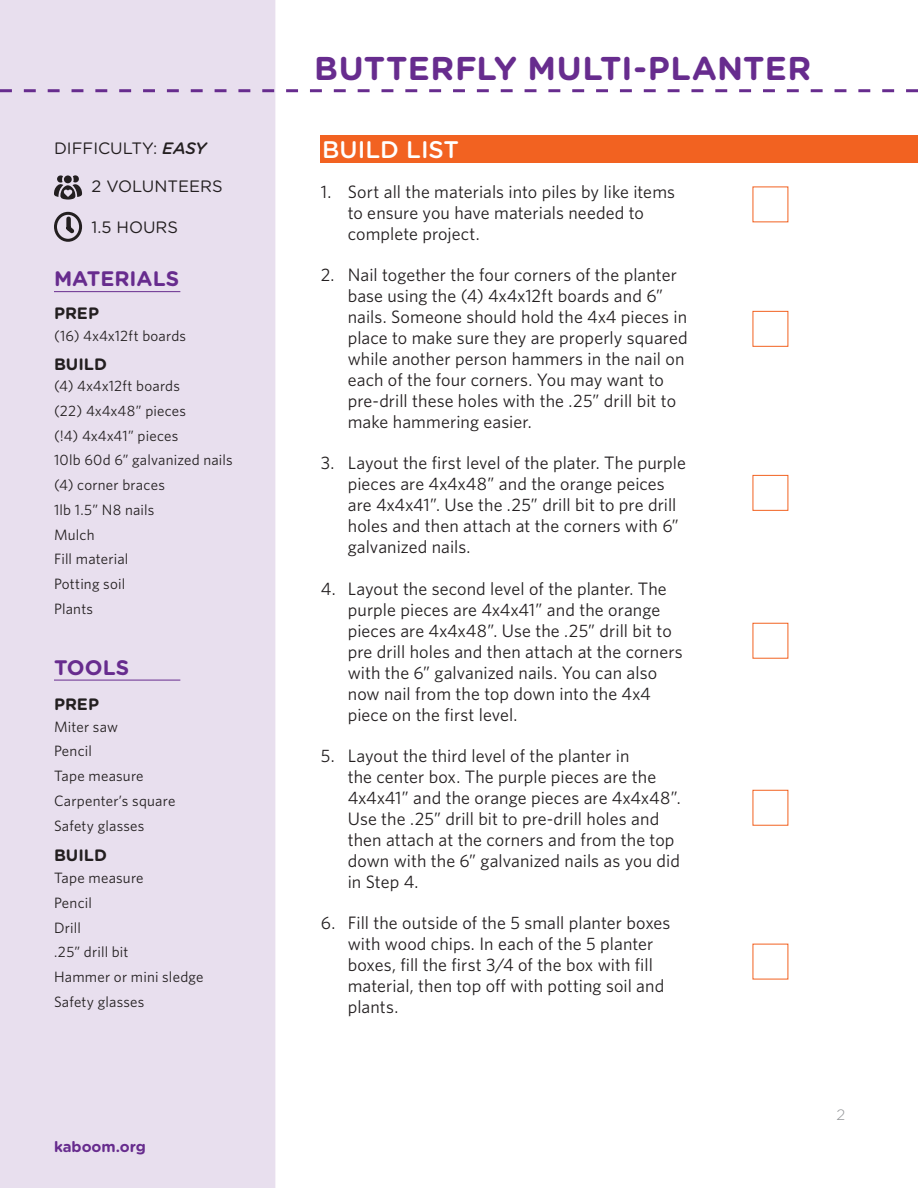
<style>
.page{position:relative;width:918px;height:1188px;background:#fff}
.page>*{position:absolute;margin:0;border:0;box-sizing:border-box;transform-origin:0 0}
.t1{font:700 33px "Gotham Rounded";letter-spacing:.01em;color:#672c8e}
.t2{font:500 24px "Gotham Rounded";color:#fff}
.t3{font:700 21px "Gotham Rounded";color:#672c8e}
.t4{font:18px/21px "Whitney";letter-spacing:.005em;color:#231f20}
.t5{font:16.5px "Gotham Rounded";color:#231f20}
.t6{font:700 16.5px "Gotham Rounded";color:#231f20}
.t7{font:15px "Whitney";letter-spacing:.01em;color:#231f20}
.website{font:700 15px "Gotham Rounded";color:#672c8e}
.t8{font:300 15px "Gotham Rounded";color:#939598}
.s1{font-weight:500;font-style:italic}
</style>
<div class="page">
<div style="left:0;top:0;width:275px;height:1188px;background:#e8dfee"></div>
<svg style="left:54px;top:175px;width:28px;height:25px"></svg>
<div style="left:54px;top:212px;width:28px;height:30px;border:3px solid #231f20;border-radius:50%"></div>
<svg style="left:62px;top:214px;width:16px;height:23px"></svg>
<hr style="left:54px;top:291px;width:126px;height:1px;background:#672c8e">
<hr style="left:54px;top:680px;width:126px;height:1px;background:#672c8e">
<svg style="left:0;top:89px;width:918px;height:3px"></svg>
<div style="left:753px;top:475px;width:35px;height:36px;border:1px solid #f26221"></div>
<div style="left:321px;top:136px;width:597px;height:27px;background:#f26221"></div>
<div style="left:753px;top:311px;width:35px;height:36px;border:1px solid #f26221"></div>
<p class="t5" style="left:54px;top:137px;width:154px">DIFFICULTY: <span class="s1">EASY</span></p>
<p class="t5" style="left:92px;top:175px;width:133px">2 VOLUNTEERS</p>
<p class="t5" style="left:92px;top:215px;width:88px">1.5 HOURS</p>
<p class="t3" style="left:54px;top:263px;width:127px">MATERIALS</p>
<p class="t6" style="left:54px;top:301px;width:47px">PREP</p>
<p class="t7" style="left:54px;top:326px;width:134px">(16) 4x4x12ft boards</p>
<p class="t6" style="left:54px;top:352px;width:55px">BUILD</p>
<p class="t7" style="left:54px;top:376px;width:128px">(4) 4x4x12ft boards</p>
<p class="t7" style="left:54px;top:401px;width:134px">(22) 4x4x48” pieces</p>
<p class="t7" style="left:54px;top:426px;width:126px">(!4) 4x4x41” pieces</p>
<p class="t7" style="left:54px;top:450px;width:180px">10lb 60d 6” galvanized nails</p>
<p class="t7" style="left:54px;top:475px;width:112px">(4) corner braces</p>
<p class="t7" style="left:54px;top:500px;width:102px">1lb 1.5” N8 nails</p>
<p class="t7" style="left:54px;top:525px;width:42px">Mulch</p>
<p class="t7" style="left:54px;top:549px;width:76px">Fill material</p>
<p class="t7" style="left:54px;top:574px;width:73px">Potting soil</p>
<p class="t7" style="left:54px;top:599px;width:41px">Plants</p>
<p class="t3" style="left:54px;top:652px;width:77px">TOOLS</p>
<p class="t6" style="left:54px;top:692px;width:47px">PREP</p>
<p class="t7" style="left:54px;top:716px;width:66px">Miter saw</p>
<p class="t7" style="left:54px;top:741px;width:39px">Pencil</p>
<p class="t7" style="left:54px;top:766px;width:91px">Tape measure</p>
<p class="t7" style="left:54px;top:791px;width:123px">Carpenter’s square</p>
<p class="t7" style="left:54px;top:815px;width:92px">Safety glasses</p>
<p class="t6" style="left:54px;top:843px;width:55px">BUILD</p>
<p class="t7" style="left:54px;top:868px;width:91px">Tape measure</p>
<p class="t7" style="left:54px;top:893px;width:39px">Pencil</p>
<p class="t7" style="left:54px;top:918px;width:28px">Drill</p>
<p class="t7" style="left:54px;top:942px;width:76px">.25” drill bit</p>
<p class="t7" style="left:54px;top:967px;width:151px">Hammer or mini sledge</p>
<p class="t7" style="left:54px;top:992px;width:92px">Safety glasses</p>
<p class="website" style="left:54px;top:1136px;width:94px">kaboom.org</p>
<p class="t1" style="left:314px;top:45px;width:498px">BUTTERFLY MULTI-PLANTER</p>
<p class="t2" style="left:322px;top:132px;width:138px">BUILD LIST</p>
<p class="t4" style="left:348px;top:181px;width:329px;text-indent:-27px">1. Sort all the materials into piles by like items to ensure you have materials needed to complete project.</p>
<p class="t4" style="left:348px;top:264px;width:341px;text-indent:-27px">2. Nail together the four corners of the planter base using the (4) 4x4x12ft boards and 6” nails. Someone should hold the 4x4 pieces in place to make sure they are properly squared while another person hammers in the nail on each of the four corners. You may want to pre-drill these holes with the .25” drill bit to make hammering easier.</p>
<p class="t4" style="left:348px;top:452px;width:340px;text-indent:-27px">3. Layout the first level of the plater. The purple pieces are 4x4x48” and the orange peices are 4x4x41”. Use the .25” drill bit to pre drill holes and then attach at the corners with 6” galvanized nails.</p>
<p class="t4" style="left:348px;top:577px;width:337px;text-indent:-27px">4. Layout the second level of the planter. The purple pieces are 4x4x41” and the orange pieces are 4x4x48”. Use the .25” drill bit to pre drill holes and then attach at the corners with the 6” galvanized nails. You can also now nail from the top down into the 4x4 piece on the first level.</p>
<p class="t4" style="left:348px;top:745px;width:335px;text-indent:-27px">5. Layout the third level of the planter in<br>the center box. The purple pieces are the 4x4x41” and the orange pieces are 4x4x48”.<br>Use the .25” drill bit to pre-drill holes and then attach at the corners and from the top down with the 6” galvanized nails as you did in Step 4.</p>
<p class="t4" style="left:348px;top:912px;width:324px;text-indent:-27px">6. Fill the outside of the 5 small planter boxes with wood chips. In each of the 5 planter boxes, fill the first 3/4 of the box with fill material, then top off with potting soil and plants.</p>
<p class="t8" style="left:836px;top:1105px;width:10px">2</p>
</div>
